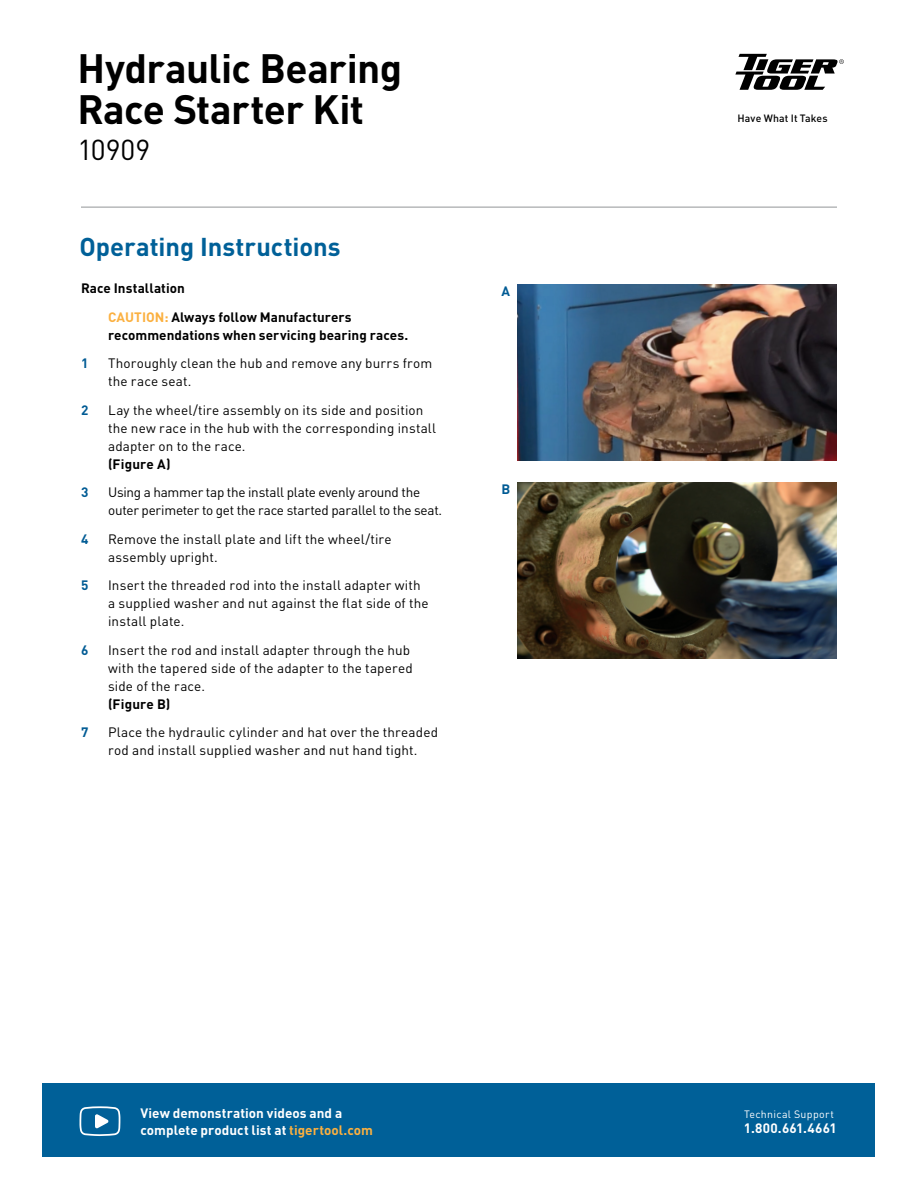
<style>
.page{position:relative;width:918px;height:1188px;background:#fff}
.page>*{position:absolute;margin:0;border:0;box-sizing:border-box;transform-origin:0 0}
.t1{font:700 40.5px/40.5px "DIN";letter-spacing:-.015em;color:#000}
.t2{font:28.5px "DIN";color:#000}
.t3{font:700 25.5px "DIN";color:#006098}
.t4{font:13.5px/18px "DIN";letter-spacing:.01em;color:#000}
.t5{font:700 13.5px/28.5px "DIN";letter-spacing:.005em;color:#000}
.t6{font:13.5px/18px "DIN";letter-spacing:-.02em;color:#000}
.t7{font:700 13.5px/16.5px "DIN";letter-spacing:.005em;color:#fff}
.t8{font:700 13.5px "DIN";color:#005b94}
.t9{font:10.65px "DIN";letter-spacing:.03em;color:#fff}
.t10{font:500 10.5px "DIN";letter-spacing:.01em;color:#000}
.s1{color:#fbb040}
</style>
<div class="page">
<hr style="left:81px;top:207px;width:756px;height:1px;background:#939598">
<div style="left:43px;top:1084px;width:832px;height:73px;background:#006098"></div>
<svg style="left:79px;top:1083px;width:42px;height:54px"></svg>
<svg style="left:735px;top:54px;width:109px;height:36px"></svg>
<img style="left:518px;top:284px;width:319px;height:176px">
<img style="left:518px;top:483px;width:319px;height:176px">
<h1 class="t1" style="left:78px;top:47px;width:326px">Hydraulic Bearing<br>Race Starter Kit</h1>
<h2 class="t2" style="left:78px;top:132px;width:74px">10909</h2>
<h3 class="t3" style="left:80px;top:230px;width:263px">Operating Instructions</h3>
<p class="t5" style="left:108px;top:274px;width:245px;text-indent:-27px">Race Installation<br><span class="s1">CAUTION:</span> Always follow Manufacturers</p>
<p class="t5" style="left:108px;top:320px;width:302px">recommendations when servicing bearing races.</p>
<p class="t8" style="left:81px;top:355px;width:9px">1</p>
<p class="t4" style="left:108px;top:354px;width:326px">Thoroughly clean the hub and remove any burrs from the race seat.</p>
<p class="t8" style="left:81px;top:401px;width:9px">2</p>
<p class="t4" style="left:108px;top:401px;width:330px">Lay the wheel/tire assembly on its side and position the new race in the hub with the corresponding install adapter on to the race.</p>
<p class="t5" style="left:108px;top:449px;width:64px">(Figure A)</p>
<p class="t8" style="left:81px;top:484px;width:9px">3</p>
<p class="t6" style="left:108px;top:483px;width:336px">Using a hammer tap the install plate evenly around the outer perimeter to get the race started parallel to the seat.</p>
<p class="t8" style="left:81px;top:530px;width:9px">4</p>
<p class="t4" style="left:108px;top:530px;width:285px">Remove the install plate and lift the wheel/tire assembly upright.</p>
<p class="t8" style="left:81px;top:577px;width:9px">5</p>
<p class="t4" style="left:108px;top:576px;width:322px">Insert the threaded rod into the install adapter with a supplied washer and nut against the flat side of the install plate.</p>
<p class="t8" style="left:81px;top:641px;width:9px">6</p>
<p class="t4" style="left:108px;top:641px;width:306px">Insert the rod and install adapter through the hub with the tapered side of the adapter to the tapered side of the race.</p>
<p class="t5" style="left:108px;top:689px;width:64px">(Figure B)</p>
<p class="t8" style="left:81px;top:724px;width:9px">7</p>
<p class="t4" style="left:108px;top:723px;width:331px">Place the hydraulic cylinder and hat over the threaded rod and install supplied washer and nut hand tight.</p>
<p class="t8" style="left:502px;top:282px;width:10px">A</p>
<p class="t8" style="left:502px;top:480px;width:10px">B</p>
<p class="t10" style="left:738px;top:112px;width:92px">Have What It Takes</p>
<p class="t7" style="left:140px;top:1105px;width:234px">View demonstration videos and a complete product list at <span class="s1">tigertool.com</span></p>
<p class="t9" style="left:744px;top:1107px;width:91px">Technical Support</p>
<p class="t7" style="left:744px;top:1120px;width:94px">1.800.661.4661</p>
</div>
